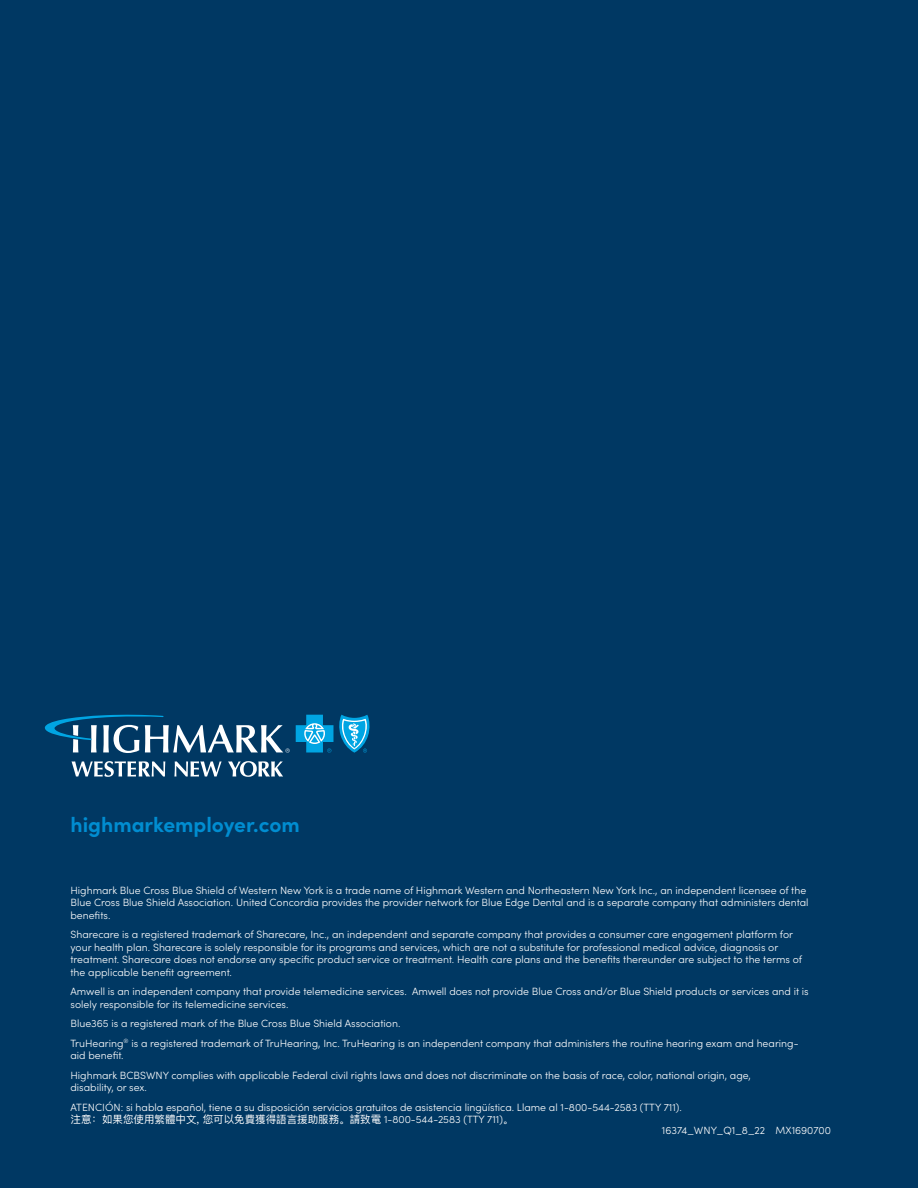
<style>
.page{position:relative;width:918px;height:1188px;background:#003863}
.page>*{position:absolute;margin:0;border:0;box-sizing:border-box;transform-origin:0 0}
.t1{font:700 21px "Sofia Pro";color:#008dd1}
.t2{font:300 10.5px/12.6px "Sofia Pro";color:#fff}
.t3{font:10.5px "Ping Fang SC";color:#fff}
.s1{font-family:"Sofia Pro";font-weight:300}
</style>
<div class="page">
<svg style="left:296px;top:715px;width:74px;height:38px"></svg>
<svg style="left:45px;top:714px;width:245px;height:39px"></svg>
<svg style="left:72px;top:761px;width:93px;height:16px"></svg>
<svg style="left:174px;top:761px;width:48px;height:16px"></svg>
<svg style="left:228px;top:761px;width:55px;height:16px"></svg>
<p class="t1" style="left:70px;top:809px;width:231px">highmarkemployer.com</p>
<p class="t2" style="left:70px;top:883px;width:740px">Highmark Blue Cross Blue Shield of Western New York is a trade name of Highmark Western and Northeastern New York Inc., an independent licensee of the<br>Blue Cross Blue Shield Association. United Concordia provides the provider network for Blue Edge Dental and is a separate company that administers dental benefits.</p>
<p class="t2" style="left:70px;top:928px;width:733px">Sharecare is a registered trademark of Sharecare, Inc., an independent and separate company that provides a consumer care engagement platform for your health plan. Sharecare is solely responsible for its programs and services, which are not a substitute for professional medical advice, diagnosis or treatment. Sharecare does not endorse any specific product service or treatment. Health care plans and the benefits thereunder are subject to the terms of the applicable benefit agreement.</p>
<p class="t2" style="left:70px;top:985px;width:740px">Amwell is an independent company that provide telemedicine services. Amwell does not provide Blue Cross and/or Blue Shield products or services and it is solely responsible for its telemedicine services.</p>
<p class="t2" style="left:70px;top:1017px;width:332px">Blue365 is a registered mark of the Blue Cross Blue Shield Association.</p>
<p class="t2" style="left:70px;top:1036px;width:730px">TruHearing<sup>®</sup> is a registered trademark of TruHearing, Inc. TruHearing is an independent company that administers the routine hearing exam and hearing&shy;aid benefit.</p>
<p class="t2" style="left:70px;top:1068px;width:682px">Highmark BCBSWNY complies with applicable Federal civil rights laws and does not discriminate on the basis of race, color, national origin, age, disability, or sex.</p>
<p class="t2" style="left:70px;top:1100px;width:613px">ATENCIÓN: si habla español, tiene a su disposición servicios gratuitos de asistencia lingüística. Llame al 1-800-544-2583 (TTY 711).</p>
<p class="t3" style="left:70px;top:1113px;width:444px">注意：如果您使用繁體中文, 您可以免費獲得語言援助服務。請致電 <span class="s1">1-800-544-2583 (TTY 711)</span>。</p>
<p class="t2" style="left:662px;top:1123px;width:170px">16374_WNY_Q1_8_22 MX1690700</p>
</div>
